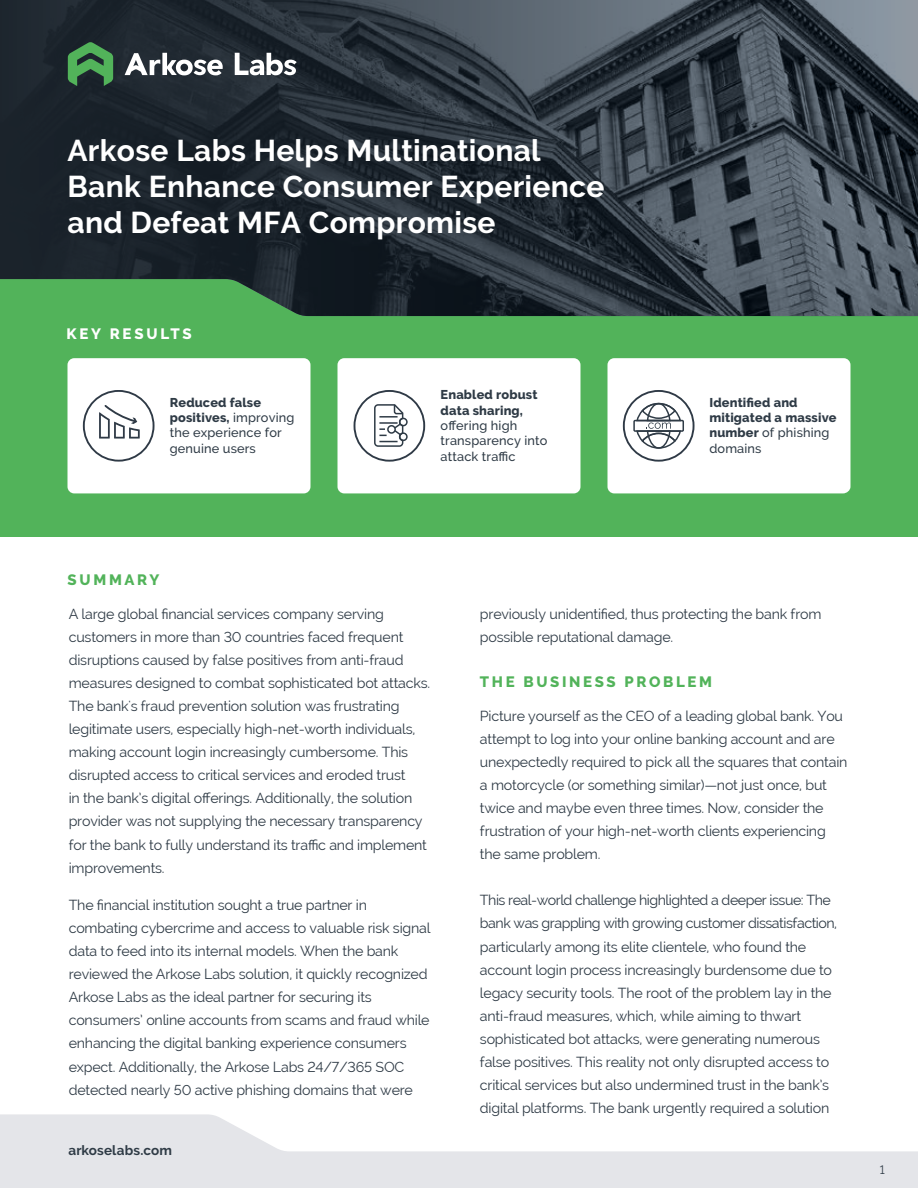
<style>
.page{position:relative;width:918px;height:1188px;background:#fff}
.page>*{position:absolute;margin:0;border:0;box-sizing:border-box;transform-origin:0 0}
.t1{font:700 30px/36px "Raleway";letter-spacing:.01em;color:#fff}
.t2{font:800 15px "Raleway";letter-spacing:.175em;color:#52b35a}
.t3{font:800 15px "Raleway";letter-spacing:.18em;color:#fff}
.t4{font:14.25px/23.1px "Raleway";letter-spacing:-.015em;color:#2f3b46}
.t5{font:700 13.5px "Raleway";letter-spacing:.01em;color:#2f3b46}
.t6{font:500 12.75px/15.3px "Raleway";letter-spacing:.01em;color:#2f3b46}
.t7{font:800 12.75px/15.3px "Raleway";letter-spacing:.01em;color:#2f3b46}
.t8{font:12px "Raleway";color:#2f3b46}
.s1{font-weight:800}
.s2{font-weight:500}
</style>
<div class="page">
<div style="left:0;top:0;width:918px;height:537px;background:#52b35a"></div>
<svg style="left:0;top:0;width:918px;height:316px;background:#303c42"></svg>
<svg style="left:68px;top:42px;width:45px;height:44px"></svg>
<svg style="left:125px;top:53px;width:98px;height:22px;background:#82878b"></svg>
<svg style="left:235px;top:53px;width:62px;height:22px"></svg>
<div style="left:68px;top:358px;width:242px;height:135px;background:#fff;border-radius:7px"></div>
<div style="left:608px;top:358px;width:242px;height:135px;background:#fff;border-radius:7px"></div>
<div style="left:338px;top:358px;width:242px;height:135px;background:#fff;border-radius:7px"></div>
<svg style="left:83px;top:390px;width:72px;height:72px"></svg>
<svg style="left:354px;top:390px;width:71px;height:72px"></svg>
<svg style="left:0;top:1114px;width:918px;height:74px;fill:#e4e5e9"></svg>
<svg style="left:623px;top:390px;width:72px;height:72px"></svg>
<h1 class="t1" style="left:68px;top:133px;width:538px">Arkose Labs Helps Multinational<br>Bank Enhance Consumer Experience and Defeat MFA Compromise</h1>
<p class="t3" style="left:66px;top:325px;width:127px">KEY RESULTS</p>
<p class="t6" style="left:170px;top:395px;width:126px"><span class="s1">Reduced false positives,</span> improving the experience for genuine users</p>
<p class="t7" style="left:441px;top:387px;width:98px">Enabled robust data sharing,</p>
<p class="t6" style="left:441px;top:418px;width:108px">offering high transparency into attack traffic</p>
<p class="t7" style="left:709px;top:395px;width:129px">Identified and mitigated a massive number <span class="s2">of phishing domains</span></p>
<p class="t2" style="left:68px;top:571px;width:93px">SUMMARY</p>
<p class="t4" style="left:69px;top:602px;width:363px">A large global financial services company serving customers in more than 30 countries faced frequent disruptions caused by false positives from anti-fraud measures designed to combat sophisticated bot attacks.<br>The bank's fraud prevention solution was frustrating legitimate users, especially high-net-worth individuals, making account login increasingly cumbersome. This disrupted access to critical services and eroded trust<br>in the bank’s digital offerings. Additionally, the solution provider was not supplying the necessary transparency for the bank to fully understand its traffic and implement improvements.</p>
<p class="t4" style="left:69px;top:893px;width:363px">The financial institution sought a true partner in combating cybercrime and access to valuable risk signal data to feed into its internal models. When the bank reviewed the Arkose Labs solution, it quickly recognized Arkose Labs as the ideal partner for securing its consumers’ online accounts from scams and fraud while enhancing the digital banking experience consumers expect. Additionally, the Arkose Labs 24/7/365 SOC detected nearly 50 active phishing domains that were</p>
<p class="t5" style="left:68px;top:1142px;width:105px">arkoselabs.com</p>
<p class="t4" style="left:480px;top:602px;width:343px">previously unidentified, thus protecting the bank from possible reputational damage.</p>
<p class="t2" style="left:480px;top:673px;width:234px">THE BUSINESS PROBLEM</p>
<p class="t4" style="left:480px;top:704px;width:369px">Picture yourself as the CEO of a leading global bank. You attempt to log into your online banking account and are unexpectedly required to pick all the squares that contain a motorcycle (or something similar)—not just once, but twice and maybe even three times. Now, consider the frustration of your high-net-worth clients experiencing the same problem.</p>
<p class="t4" style="left:480px;top:889px;width:359px">This real-world challenge highlighted a deeper issue: The bank was grappling with growing customer dissatisfaction, particularly among its elite clientele, who found the account login process increasingly burdensome due to legacy security tools. The root of the problem lay in the anti-fraud measures, which, while aiming to thwart sophisticated bot attacks, were generating numerous false positives. This reality not only disrupted access to critical services but also undermined trust in the bank’s digital platforms. The bank urgently required a solution</p>
<p class="t8" style="left:880px;top:1163px;width:6px">1</p>
</div>
